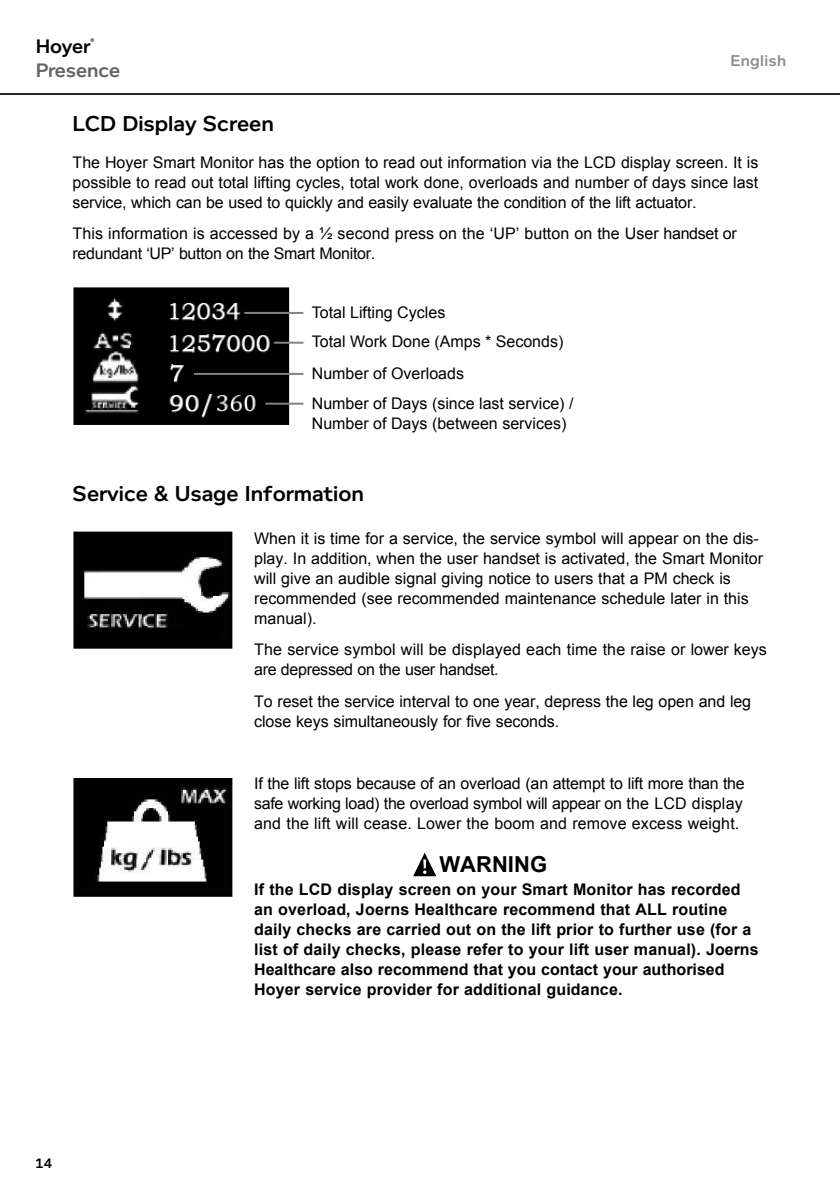
<style>
.page{position:relative;width:840px;height:1191px;background:#fff}
.page>*{position:absolute;margin:0;border:0;box-sizing:border-box;transform-origin:0 0}
.t1{font:600 22px "Foundry Context";color:#000}
.t2{font:700 22px "Arial";color:#000}
.t3{font:600 20px "Foundry Context";color:#636466}
.t4{font:600 20px "Foundry Context";letter-spacing:-.01em;color:#000}
.t5{font:16px/20px "Arial";color:#000}
.t6{font:700 16px/20px "Arial";letter-spacing:.01em;color:#000}
.t7{font:600 16px "Foundry Context";letter-spacing:.025em;color:#8a8c8e}
.t8{font:600 14px "Foundry Context";color:#000}
.t9{font:600 8px "Foundry Context";color:#000}
</style>
<div class="page">
<hr style="left:0;top:93px;width:839px;height:2px;background:#292829">
<svg style="left:413px;top:852px;width:23px;height:24px"></svg>
<img style="left:76px;top:534px;width:153px;height:111px">
<div style="left:73px;top:531px;width:159px;height:117px;border:2px solid #000"></div>
<img style="left:76px;top:290px;width:210px;height:132px">
<div style="left:73px;top:287px;width:216px;height:138px;border:2px solid #000"></div>
<hr style="left:244px;top:312px;width:59px;height:2px;background:#808285">
<hr style="left:274px;top:342px;width:29px;height:2px;background:#808285">
<hr style="left:194px;top:373px;width:109px;height:2px;background:#808285">
<hr style="left:265px;top:403px;width:38px;height:2px;background:#808285">
<img style="left:76px;top:781px;width:153px;height:112px">
<div style="left:73px;top:778px;width:159px;height:118px;border:2px solid #000"></div>
<p class="t4" style="left:36px;top:34px;width:56px">Hoyer</p>
<p class="t9" style="left:90px;top:36px;width:5px">®</p>
<p class="t3" style="left:36px;top:58px;width:86px">Presence</p>
<p class="t7" style="left:730px;top:52px;width:57px">English</p>
<h1 class="t1" style="left:72px;top:111px;width:203px">LCD Display Screen</h1>
<p class="t5" style="left:72px;top:153px;width:687px;text-align:justify">The Hoyer Smart Monitor has the option to read out information via the LCD display screen. It is possible to read out total lifting cycles, total work done, overloads and number of days since last service, which can be used to quickly and easily evaluate the condition of the lift actuator.</p>
<p class="t5" style="left:72px;top:224px;width:665px">This information is accessed by a ½ second press on the ‘UP’ button on the User handset or redundant ‘UP’ button on the Smart Monitor.</p>
<p class="t5" style="left:312px;top:297px;width:253px;line-height:29.6px">Total Lifting Cycles<br>Total Work Done (Amps * Seconds)</p>
<p class="t5" style="left:312px;top:358px;width:263px;line-height:30.2px">Number of Overloads<br>Number of Days (since last service) /</p>
<p class="t5" style="left:312px;top:413px;width:256px">Number of Days (between services)</p>
<h1 class="t1" style="left:72px;top:481px;width:293px">Service &amp; Usage Information</h1>
<p class="t5" style="left:254px;top:528px;width:510px">When it is time for a service, the service symbol will appear on the dis&shy;play. In addition, when the user handset is activated, the Smart Monitor will give an audible signal giving notice to users that a PM check is recommended (see recommended maintenance schedule later in this manual).</p>
<p class="t5" style="left:254px;top:640px;width:514px">The service symbol will be displayed each time the raise or lower keys are depressed on the user handset.</p>
<p class="t5" style="left:254px;top:691px;width:498px">To reset the service interval to one year, depress the leg open and leg close keys simultaneously for five seconds.</p>
<p class="t8" style="left:35px;top:1155px;width:19px">14</p>
<p class="t5" style="left:254px;top:774px;width:491px;text-align:justify">If the lift stops because of an overload (an attempt to lift more than the safe working load) the overload symbol will appear on the LCD display and the lift will cease. Lower the boom and remove excess weight.</p>
<h1 class="t2" style="left:439px;top:849px;width:37px">WARNING</h1>
<p class="t6" style="left:254px;top:879px;width:488px">If the LCD display screen on your Smart Monitor has recorded an overload, Joerns Healthcare recommend that ALL</p>
<p class="t6" style="left:254px;top:899px;width:505px;text-indent:417px">routine daily checks are carried out on the lift prior to further use (for a list of daily checks, please refer to your lift user manual). Joerns Healthcare also recommend that you contact your authorised Hoyer service provider for additional guidance.</p>
</div>
